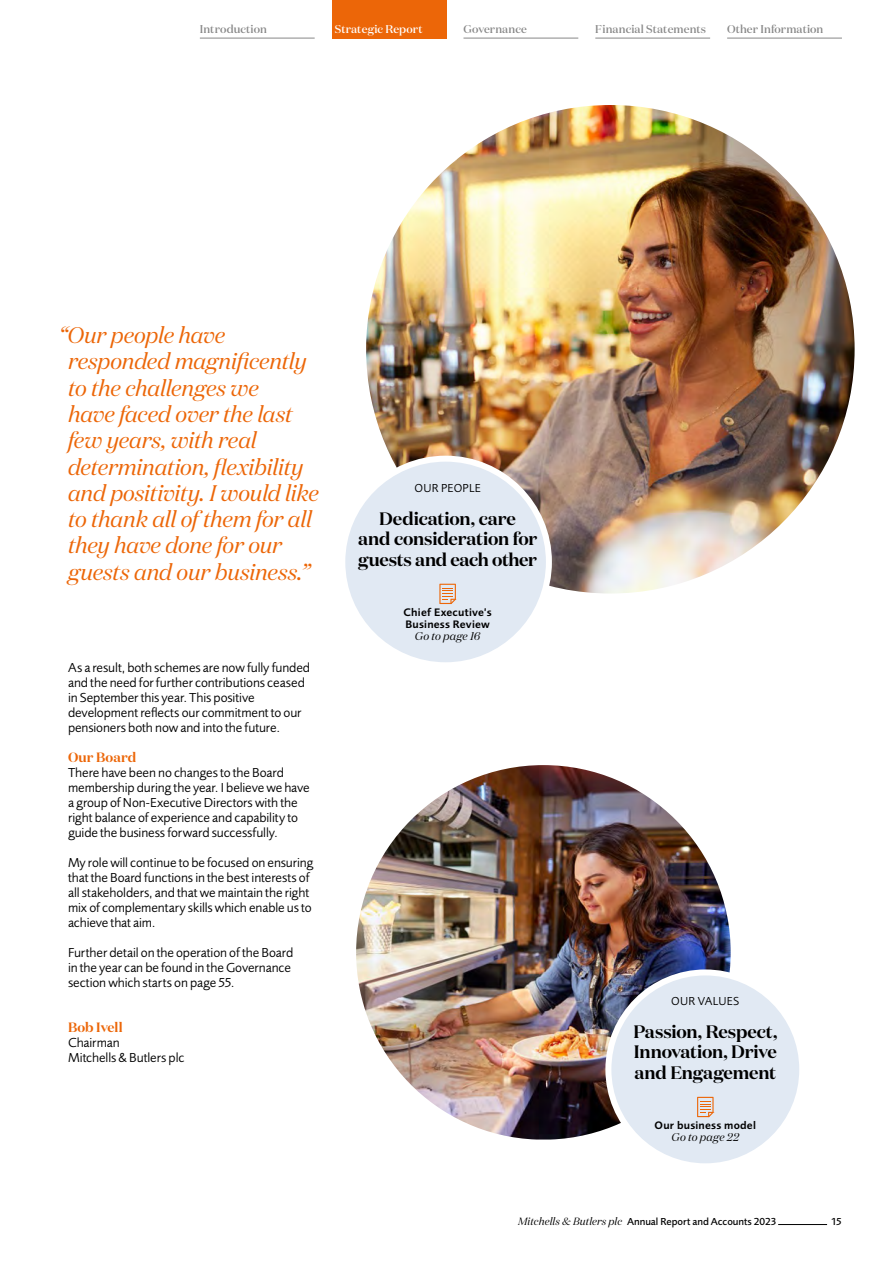
<style>
.page{position:relative;width:893px;height:1263px;background:#fff}
.page>*{position:absolute;margin:0;border:0;box-sizing:border-box;transform-origin:0 0}
.t1{font:italic 22.5px/26.2px "Domaine Display";letter-spacing:-.01em;color:#ec6608}
.t2{font:600 18px/20.7px "Domaine Display";letter-spacing:-.01em;color:#000;text-align:justify}
.t3{font:13.5px/15px "Foundry Sans";letter-spacing:-.005em;color:#000}
.t4{font:600 13.5px "Domaine Display";letter-spacing:.01em;color:#ec6608}
.t5{font:12px "Foundry Sans";letter-spacing:.02em;color:#000}
.t6{font:500 11.25px "Domaine Display";letter-spacing:.01em;color:#878787}
.t7{font:600 11.25px/12px "Foundry Sans";letter-spacing:.02em;color:#000}
.t8{font:italic 11.25px "Domaine Display";letter-spacing:.02em;color:#000}
.t9{font:500 11.25px "Domaine Display";letter-spacing:.015em;color:#fff}
.t10{font:500 10.5px "Foundry Sans";letter-spacing:-.005em;color:#000}
.s1{font-family:"Domaine Display";font-weight:400;font-style:italic}
</style>
<div class="page">
<img style="left:366px;top:105px;width:489px;height:488px;border-radius:244px">
<div style="left:342px;top:459px;width:207px;height:206px;background:#e1e9f3;border-radius:50%"></div>
<div style="left:339px;top:456px;width:213px;height:212px;border:6px solid #fff;border-radius:50%"></div>
<img style="left:356px;top:765px;width:375px;height:374px;border-radius:185px">
<div style="left:608px;top:972px;width:194px;height:194px;background:#e1e9f3;border-radius:50%"></div>
<div style="left:605px;top:969px;width:200px;height:200px;border:6px solid #fff;border-radius:50%"></div>
<svg style="left:697px;top:1097px;width:17px;height:20px"></svg>
<svg style="left:439px;top:584px;width:17px;height:20px"></svg>
<hr style="left:463px;top:38px;width:115px;height:1px;background:#878787">
<hr style="left:595px;top:38px;width:115px;height:1px;background:#878787">
<hr style="left:727px;top:38px;width:115px;height:1px;background:#878787">
<hr style="left:200px;top:38px;width:115px;height:1px;background:#878787">
<hr style="left:778px;top:1224px;width:49px;height:1px;background:#000">
<div style="left:332px;top:0;width:114px;height:38px;background:#ec6608"></div>
<p class="t6" style="left:200px;top:22px;width:69px">Introduction</p>
<p class="t6" style="left:463px;top:22px;width:65px">Governance</p>
<p class="t6" style="left:595px;top:22px;width:112px">Financial Statements</p>
<p class="t6" style="left:727px;top:22px;width:98px">Other Information</p>
<p class="t9" style="left:335px;top:22px;width:89px">Strategic Report</p>
<p class="t1" style="left:68px;top:322px;width:252px;text-indent:-9px">“Our people have responded magnificently to the challenges we<br>have faced over the last few years, with real determination, flexibility and positivity. I would like to thank all of them for all they have done for our guests and our business.”</p>
<p class="t3" style="left:68px;top:661px;width:244px">As a result, both schemes are now fully funded and the need for further contributions ceased in September this year. This positive development reflects our commitment to our pensioners both now and into the future.</p>
<p class="t4" style="left:68px;top:749px;width:70px">Our Board</p>
<p class="t3" style="left:68px;top:766px;width:243px">There have been no changes to the Board membership during the year. I believe we have a group of Non-Executive Directors with the right balance of experience and capability to guide the business forward successfully.</p>
<p class="t3" style="left:68px;top:856px;width:247px">My role will continue to be focused on ensuring that the Board functions in the best interests of all stakeholders, and that we maintain the right mix of complementary skills which enable us to achieve that aim.</p>
<p class="t3" style="left:68px;top:946px;width:227px">Further detail on the operation of the Board in the year can be found in the Governance section which starts on page 55.</p>
<p class="t4" style="left:68px;top:1019px;width:56px">Bob Ivell</p>
<p class="t3" style="left:68px;top:1036px;width:118px">Chairman<br>Mitchells &amp; Butlers plc</p>
<p class="t5" style="left:414px;top:481px;width:68px">OUR PEOPLE</p>
<h2 class="t2" style="left:358px;top:508px;width:181px;text-align:center">Dedication, care<br>and consideration for guests and each other</h2>
<p class="t7" style="left:404px;top:606px;width:90px">Chief Executive’s<br>Business Review</p>
<p class="t8" style="left:415px;top:629px;width:67px">Go to page 16</p>
<p class="t5" style="left:671px;top:994px;width:70px">OUR VALUES</p>
<h2 class="t2" style="left:633px;top:1021px;width:145px">Passion, Respect, Innovation, Drive and Engagement</h2>
<p class="t7" style="left:655px;top:1119px;width:103px">Our business model</p>
<p class="t8" style="left:672px;top:1130px;width:69px">Go to page 22</p>
<p class="t10" style="left:518px;top:1215px;width:260px"><span class="s1">Mitchells &amp; Butlers plc</span> Annual Report and Accounts 2023</p>
<p class="t10" style="left:831px;top:1215px;width:12px">15</p>
</div>
